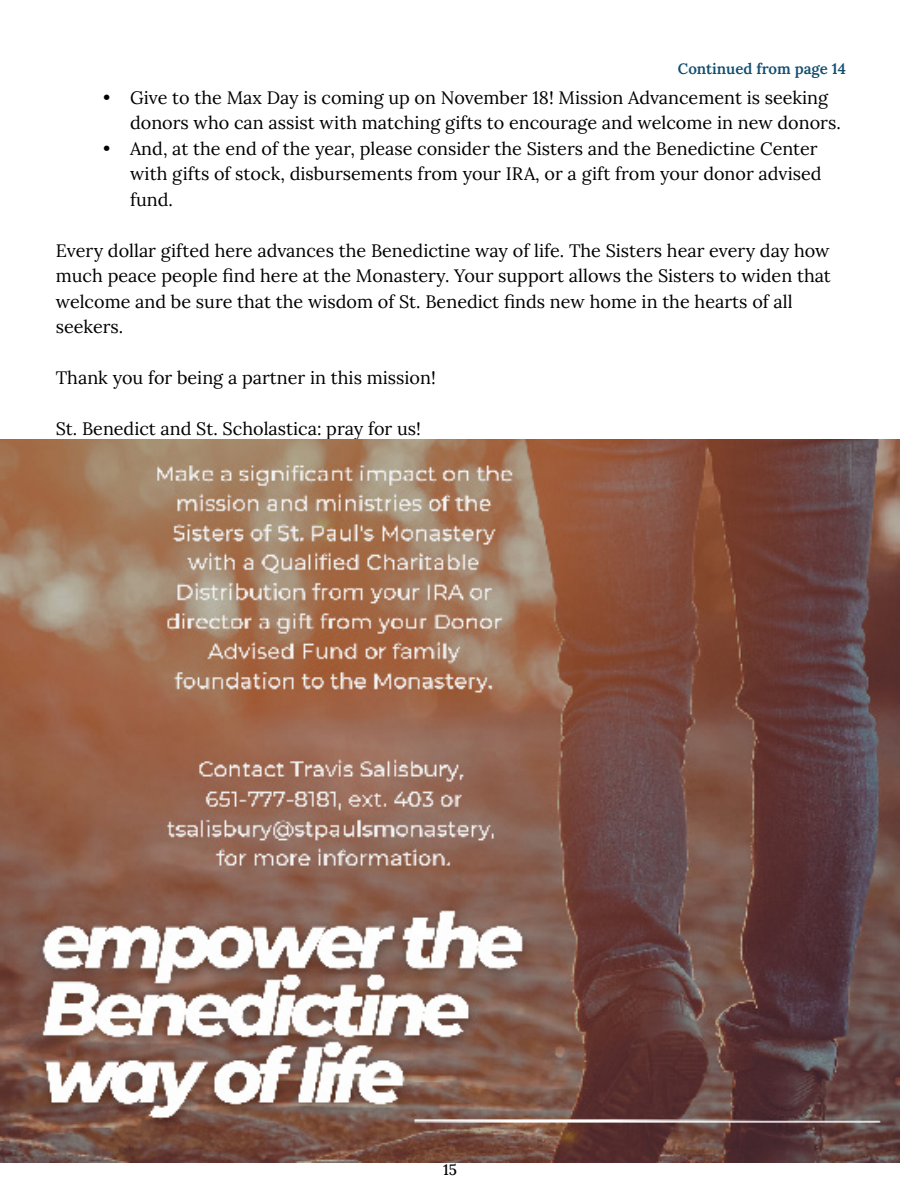
<style>
.page{position:relative;width:900px;height:1200px;background:#fff}
.page>*{position:absolute;margin:0;border:0;box-sizing:border-box;transform-origin:0 0}
.t1{font:18px/25.5px "Lora";color:#000}
.t2{font:600 15px "Lora";color:#124d6f}
.t3{font:500 15px "Lora";color:#000}
</style>
<div class="page">
<img style="left:0;top:440px;width:900px;height:722px">
<p class="t2" style="left:678px;top:57px;width:170px">Continued from page 14</p>
<p class="t1" style="left:130px;top:84px;width:712px;text-indent:-27px">• Give to the Max Day is coming up on November 18! Mission Advancement is seeking donors who can assist with matching gifts to encourage and welcome in new donors.</p>
<p class="t1" style="left:130px;top:135px;width:693px;text-indent:-27px">• And, at the end of the year, please consider the Sisters and the Benedictine Center with gifts of stock, disbursements from your IRA, or a gift from your donor advised fund.</p>
<p class="t1" style="left:56px;top:237px;width:777px">Every dollar gifted here advances the Benedictine way of life. The Sisters hear every day how much peace people find here at the Monastery. Your support allows the Sisters to widen that welcome and be sure that the wisdom of St. Benedict finds new home in the hearts of all seekers.</p>
<p class="t1" style="left:56px;top:364px;width:382px">Thank you for being a partner in this mission!</p>
<p class="t1" style="left:56px;top:415px;width:367px">St. Benedict and St. Scholastica: pray for us!</p>
<p class="t3" style="left:443px;top:1158px;width:15px">15</p>
</div>
